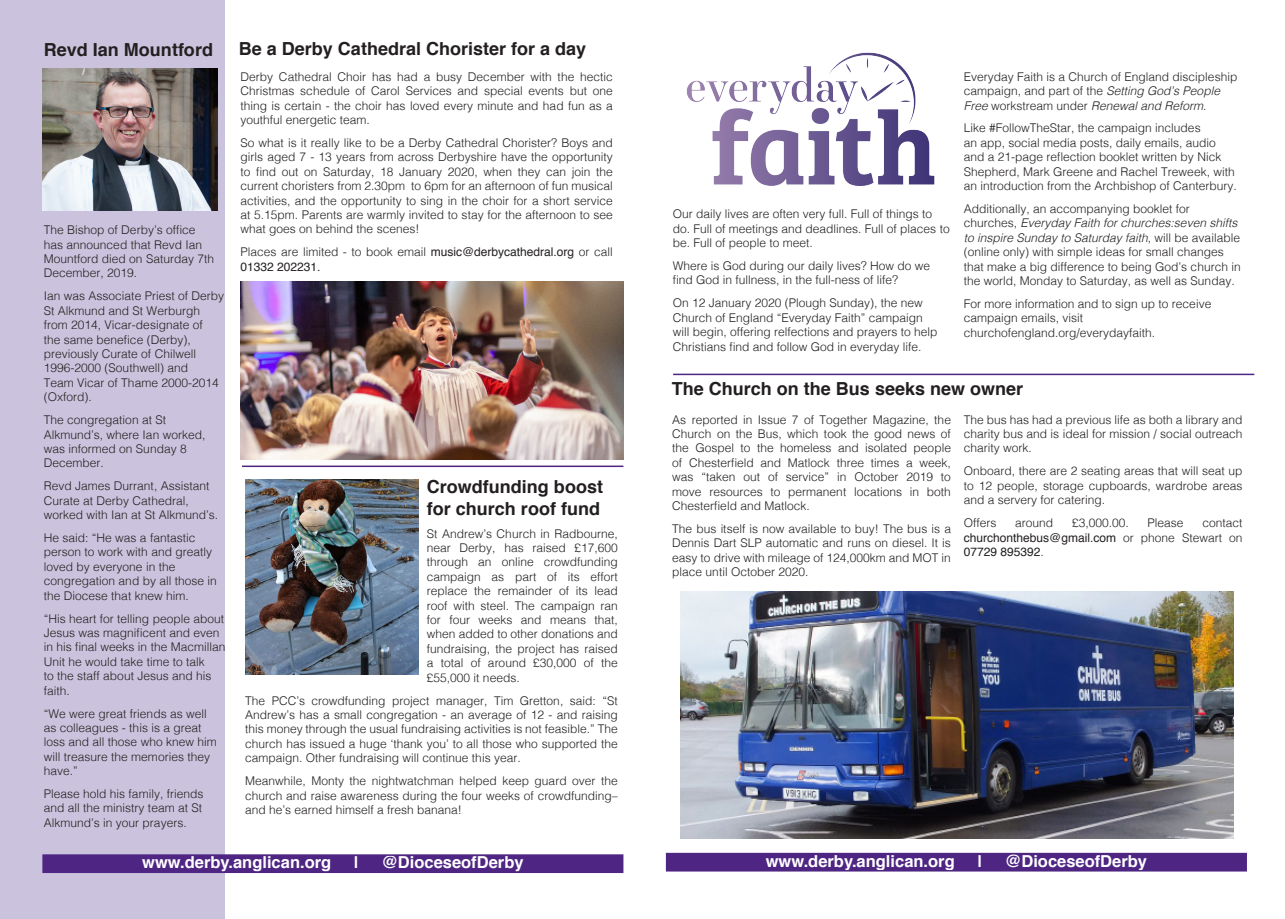
<style>
.page{position:relative;width:1285px;height:919px;background:#fff}
.page>*{position:absolute;margin:0;border:0;box-sizing:border-box;transform-origin:0 0}
.t1{font:700 18px/21.6px "Helvetica";color:#231f20}
.t2{font:700 16.5px "Helvetica";color:#fff}
.t3{font:300 12px/14.4px "Helvetica";color:#231f20}
.t4{font:12px/14.4px "Helvetica";color:#231f20}
.s1{font-weight:300}
.s2{font-style:italic}
</style>
<div class="page">
<div style="left:0;top:0;width:225px;height:918px;background:#cbc3dd"></div>
<div style="left:43px;top:855px;width:579px;height:17px;background:#4e2582"></div>
<div style="left:42px;top:854px;width:581px;height:18px;border:2px solid #4e2582"></div>
<hr style="left:673px;top:373px;width:580px;height:2px;background:#4e2582">
<img style="left:686px;top:52px;width:249px;height:134px">
<div style="left:666px;top:853px;width:579px;height:17px;background:#4e2582"></div>
<div style="left:665px;top:852px;width:581px;height:19px;border:2px solid #4e2582"></div>
<img style="left:680px;top:591px;width:553px;height:247px">
<img style="left:240px;top:281px;width:383px;height:179px">
<hr style="left:242px;top:465px;width:381px;height:2px;background:#4e2582">
<img style="left:42px;top:69px;width:176px;height:142px">
<img style="left:245px;top:479px;width:173px;height:195px">
<p class="t1" style="left:44px;top:39px;width:171px">Revd Ian Mountford</p>
<p class="t1" style="left:239px;top:38px;width:349px">Be a Derby Cathedral Chorister for a day</p>
<p class="t3" style="left:44px;top:222px;width:172px">The Bishop of Derby’s office has announced that Revd Ian<br>Mountford died on Saturday 7th<br>December, 2019.</p>
<p class="t3" style="left:44px;top:288px;width:182px">Ian was Associate Priest of Derby<br>St Alkmund and St Werburgh from 2014, Vicar-designate of<br>the same benefice (Derby), previously Curate of Chilwell<br>1996-2000 (Southwell) and<br>Team Vicar of Thame 2000-2014 (Oxford).</p>
<p class="t3" style="left:44px;top:412px;width:163px">The congregation at St<br>Alkmund’s, where Ian worked, was informed on Sunday 8<br>December.</p>
<p class="t3" style="left:44px;top:478px;width:176px">Revd James Durrant, Assistant<br>Curate at Derby Cathedral, worked with Ian at St Alkmund’s.</p>
<p class="t3" style="left:44px;top:529px;width:174px">He said: “He was a fantastic person to work with and greatly loved by everyone in the congregation and by all those in the Diocese that knew him.</p>
<p class="t3" style="left:44px;top:610px;width:183px">“His heart for telling people about<br>Jesus was magnificent and even in his final weeks in the Macmillan<br>Unit he would take time to talk<br>to the staff about Jesus and his faith.</p>
<p class="t3" style="left:44px;top:705px;width:174px">“We were great friends as well as colleagues - this is a great loss and all those who knew him will treasure the memories they have.”</p>
<p class="t3" style="left:44px;top:785px;width:161px;text-align:justify">Please hold his family, friends and all the ministry team at St Alkmund’s in your prayers.</p>
<p class="t3" style="left:240px;top:68px;width:374px;text-align:justify">Derby Cathedral Choir has had a busy December with the hectic Christmas schedule of Carol Services and special events but one thing is certain - the choir has loved every minute and had fun as a youthful energetic team.</p>
<p class="t3" style="left:240px;top:134px;width:374px;text-align:justify">So what is it really like to be a Derby Cathedral Chorister? Boys and girls aged 7 - 13 years from across Derbyshire have the opportunity to find out on Saturday, 18 January 2020, when they can join the current choristers from 2.30pm to 6pm for an afternoon of fun musical activities, and the opportunity to sing in the choir for a short service at 5.15pm. Parents are warmly invited to stay for the afternoon to see what goes on behind the scenes!</p>
<p class="t4" style="left:240px;top:245px;width:374px"><span class="s1">Places are limited - to book email</span> music@derbycathedral.org <span class="s1">or call<br></span>01332 202231.</p>
<p class="t1" style="left:427px;top:476px;width:177px">Crowdfunding boost for church roof fund</p>
<p class="t3" style="left:427px;top:525px;width:192px;text-align:justify">St Andrew’s Church in Radbourne, near Derby, has raised £17,600 through an online crowdfunding campaign as part of its effort replace the remainder of its lead roof with steel. The campaign ran for four weeks and means that, when added to other donations and fundraising, the project has raised a total of around £30,000 of the £55,000 it needs.</p>
<p class="t3" style="left:245px;top:692px;width:374px;text-align:justify">The PCC’s crowdfunding project manager, Tim Gretton, said: “St Andrew’s has a small congregation - an average of 12 - and raising this money through the usual fundraising activities is not feasible.” The church has issued a huge ‘thank you’ to all those who supported the campaign. Other fundraising will continue this year.</p>
<p class="t3" style="left:245px;top:772px;width:374px;text-align:justify">Meanwhile, Monty the nightwatchman helped keep guard over the church and raise awareness during the four weeks of crowdfunding– and he’s earned himself a fresh banana!</p>
<p class="t2" style="left:142px;top:849px;width:190px">www.derby.anglican.org</p>
<p class="t2" style="left:354px;top:849px;width:6px">|</p>
<p class="t2" style="left:382px;top:849px;width:143px">@DioceseofDerby</p>
<p class="t3" style="left:672px;top:206px;width:278px">Our daily lives are often very full. Full of things to do. Full of meetings and deadlines. Full of places to be. Full of people to meet.</p>
<p class="t3" style="left:672px;top:257px;width:259px">Where is God during our daily lives? How do we find God in fullness, in the full-ness of life?</p>
<p class="t3" style="left:672px;top:295px;width:266px">On 12 January 2020 (Plough Sunday), the new Church of England “Everyday Faith” campaign will begin, offering relfections and prayers to help Christians find and follow God in everyday life.</p>
<p class="t3" style="left:963px;top:68px;width:275px">Everyday Faith is a Church of England discipleship campaign, and part of the <span class="s2">Setting God’s People<br>Free</span> workstream under <span class="s2">Renewal and Reform</span>.</p>
<p class="t3" style="left:963px;top:120px;width:274px">Like #FollowTheStar, the campaign includes<br>an app, social media posts, daily emails, audio and a 21-page reflection booklet written by Nick Shepherd, Mark Greene and Rachel Treweek, with an introduction from the Archbishop of Canterbury.</p>
<p class="t3" style="left:963px;top:201px;width:278px">Additionally, an accompanying booklet for churches, <span class="s2">Everyday Faith for churches:seven shifts to inspire Sunday to Saturday faith</span>, will be available (online only) with simple ideas for small changes that make a big difference to being God’s church in the world, Monday to Saturday, as well as Sunday.</p>
<p class="t3" style="left:963px;top:295px;width:249px">For more information and to sign up to receive campaign emails, visit churchofengland.org/everydayfaith.</p>
<p class="t1" style="left:671px;top:378px;width:353px">The Church on the Bus seeks new owner</p>
<p class="t3" style="left:672px;top:411px;width:280px;text-align:justify">As reported in Issue 7 of Together Magazine, the Church on the Bus, which took the good news of the Gospel to the homeless and isolated people of Chesterfield and Matlock three times a week, was “taken out of service” in October 2019 to move resources to permanent locations in both Chesterfield and Matlock.</p>
<p class="t3" style="left:672px;top:520px;width:280px;text-align:justify">The bus itself is now available to buy! The bus is a Dennis Dart SLP automatic and runs on diesel. It is easy to drive with mileage of 124,000km and MOT in place until October 2020.</p>
<p class="t3" style="left:963px;top:411px;width:280px;text-align:justify">The bus has had a previous life as both a library and charity bus and is ideal for mission / social outreach charity work.</p>
<p class="t3" style="left:963px;top:463px;width:280px;text-align:justify">Onboard, there are 2 seating areas that will seat up to 12 people, storage cupboards, wardrobe areas and a servery for catering.</p>
<p class="t3" style="left:963px;top:514px;width:34px">Offers</p>
<p class="t3" style="left:1015px;top:514px;width:40px">around</p>
<p class="t3" style="left:1071px;top:514px;width:58px">£3,000.00.</p>
<p class="t3" style="left:1147px;top:514px;width:38px">Please</p>
<p class="t4" style="left:963px;top:516px;width:280px;text-align:justify;text-indent:238px"><span class="s1">contact </span>churchonthebus@gmail.com <span class="s1">or phone Stewart on </span>07729 895392<span class="s1">.</span></p>
<p class="t2" style="left:765px;top:847px;width:190px">www.derby.anglican.org</p>
<p class="t2" style="left:977px;top:847px;width:6px">|</p>
<p class="t2" style="left:1005px;top:847px;width:143px">@DioceseofDerby</p>
</div>
